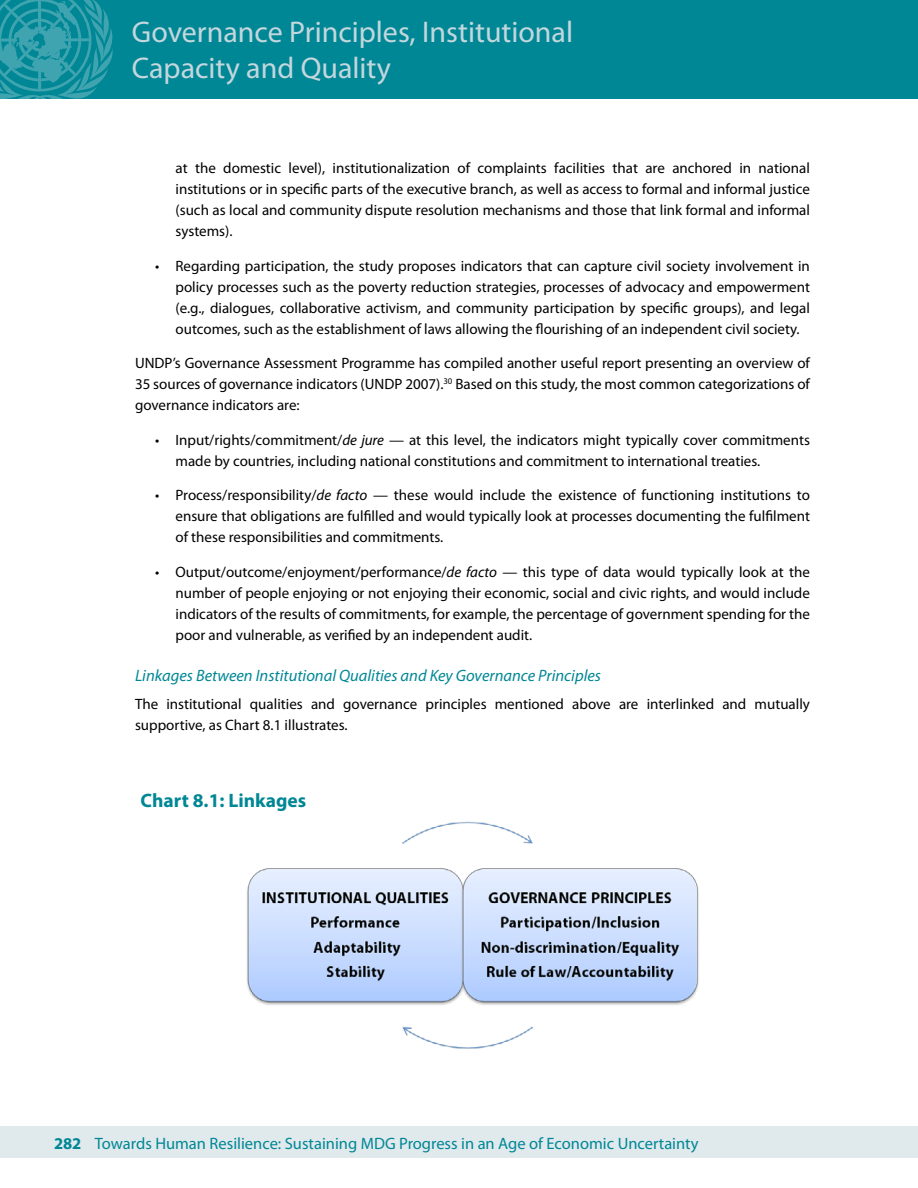
<style>
.page{position:relative;width:918px;height:1188px;background:#fff}
.page>*{position:absolute;margin:0;border:0;box-sizing:border-box;transform-origin:0 0}
.t1{font:30px/36px "Myriad Pro";color:#c3d7dd}
.t2{font:700 19.5px "Myriad Pro";color:#008795}
.t3{font:16.5px "Myriad Pro";color:#008795}
.t4{font:italic 16.5px "Myriad Pro";color:#008795}
.t5{font:15px/21px "Myriad Pro";color:#000;text-align:justify}
.s1{font-style:italic}
.s2{font-weight:700}
</style>
<div class="page">
<div style="left:0;top:1126px;width:918px;height:32px;background:#e0e9ec"></div>
<div style="left:0;top:0;width:918px;height:99px;background:#008795"></div>
<svg style="left:0;top:0;width:113px;height:99px"></svg>
<img style="left:247px;top:821px;width:452px;height:228px">
<h1 class="t1" style="left:132px;top:13px;width:443px">Governance Principles, Institutional<br>Capacity and Quality</h1>
<p class="t5" style="left:176px;top:157px;width:636px">at the domestic level), institutionalization of complaints facilities that are anchored in national institutions or in specific parts of the executive branch, as well as access to formal and informal justice (such as local and community dispute resolution mechanisms and those that link formal and informal systems).</p>
<p class="t5" style="left:176px;top:255px;width:636px;text-indent:-20px">• Regarding participation, the study proposes indicators that can capture civil society involvement in policy processes such as the poverty reduction strategies, processes of advocacy and empowerment (e.g., dialogues, collaborative activism, and community participation by specific groups), and legal outcomes, such as the establishment of laws allowing the flourishing of an independent civil society.</p>
<p class="t5" style="left:135px;top:352px;width:677px">UNDP’s Governance Assessment Programme has compiled another useful report presenting an overview of 35 sources of governance indicators (UNDP 2007).<sup>30</sup> Based on this study, the most common categorizations of governance indicators are:</p>
<p class="t5" style="left:176px;top:429px;width:636px;text-indent:-20px">• Input/rights/commitment/<span class="s1">de jure</span> — at this level, the indicators might typically cover commitments made by countries, including national constitutions and commitment to international treaties.</p>
<p class="t5" style="left:176px;top:484px;width:636px;text-indent:-20px">• Process/responsibility/<span class="s1">de facto</span> — these would include the existence of functioning institutions to ensure that obligations are fulfilled and would typically look at processes documenting the fulfilment of these responsibilities and commitments.</p>
<p class="t5" style="left:176px;top:561px;width:636px;text-indent:-20px">• Output/outcome/enjoyment/performance/<span class="s1">de facto</span> — this type of data would typically look at the number of people enjoying or not enjoying their economic, social and civic rights, and would include indicators of the results of commitments, for example, the percentage of government spending for the poor and vulnerable, as verified by an independent audit.</p>
<p class="t4" style="left:135px;top:665px;width:468px">Linkages Between Institutional Qualities and Key Governance Principles</p>
<p class="t5" style="left:135px;top:693px;width:677px">The institutional qualities and governance principles mentioned above are interlinked and mutually supportive, as Chart 8.1 illustrates.</p>
<h2 class="t2" style="left:141px;top:787px;width:167px">Chart 8.1: Linkages</h2>
<p class="t3" style="left:54px;top:1133px;width:646px"><span class="s2">282</span> Towards Human Resilience: Sustaining MDG Progress in an Age of Economic Uncertainty</p>
</div>
